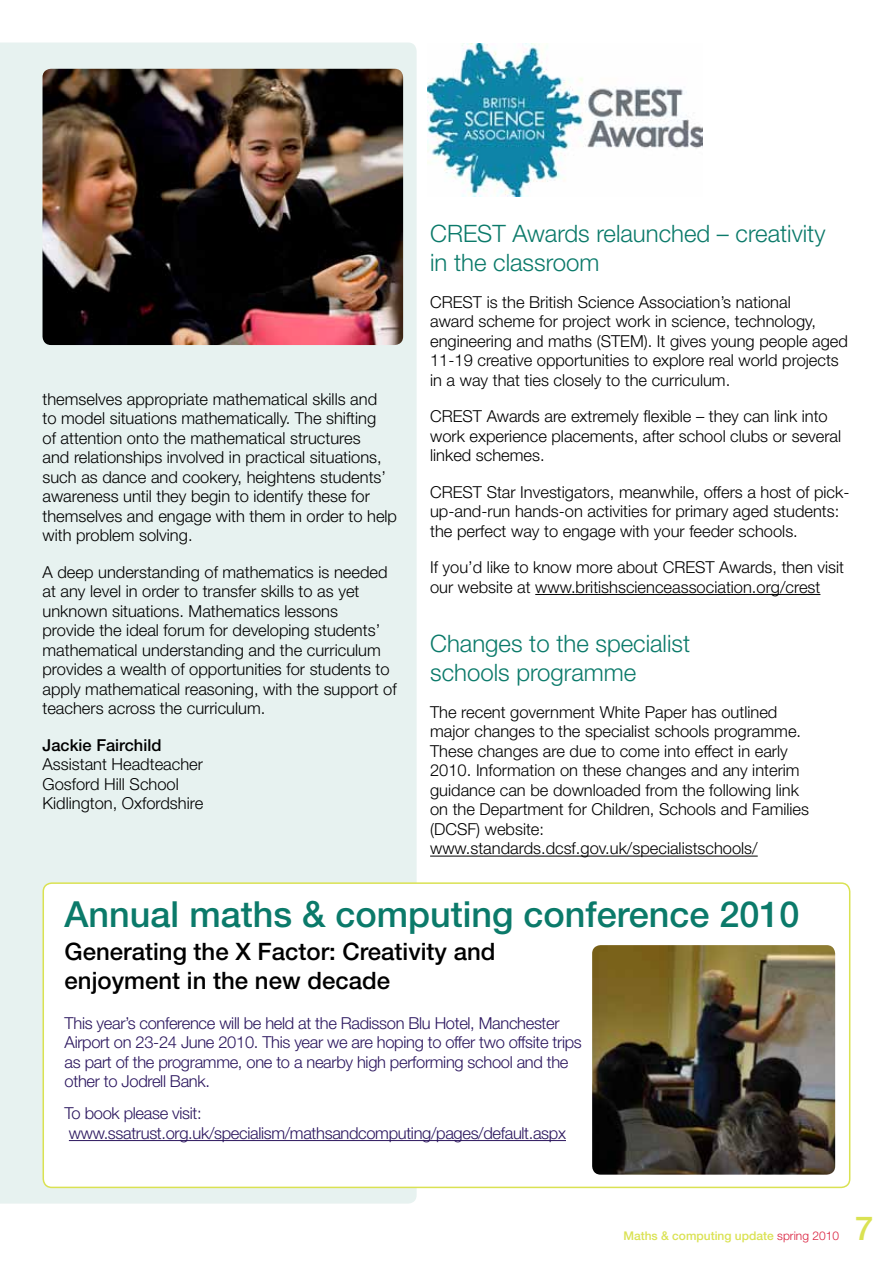
<style>
.page{position:relative;width:893px;height:1263px;background:#fff}
.page>*{position:absolute;margin:0;border:0;box-sizing:border-box;transform-origin:0 0}
.t1{font:500 36px "Helvetica Neue";color:#0b7a6a}
.t2{font:300 24px/29.5px "Helvetica Neue";color:#0b7a6a}
.t3{font:500 24px/28.8px "Helvetica Neue";color:#000}
.t4{font:300 16.5px/19.5px "Helvetica Neue";color:#000}
.t5{font:300 16.5px/19.5px "Helvetica Neue";letter-spacing:-.02em;color:#2b165e}
.t6{font:500 16.5px "Helvetica Neue";color:#000}
.t7{font:500 12px "Helvetica Neue";color:#dae252}
.s1{font-weight:300;color:#da1f3d}
.s2{font-size:33px}
</style>
<div class="page">
<div style="left:0;top:43px;width:417px;height:1160px;background:#e7f2f0"></div>
<img style="left:43px;top:69px;width:360px;height:276px">
<div style="left:43px;top:883px;width:807px;height:304px;background:#fff;border-radius:9px"></div>
<div style="left:43px;top:882px;width:807px;height:306px;border:2px solid #dae252;border-radius:9px"></div>
<hr style="left:69px;top:1140px;width:497px;height:1px;background:#2b165e">
<img style="left:592px;top:945px;width:243px;height:230px">
<hr style="left:535px;top:594px;width:285px;height:1px;background:#000">
<hr style="left:430px;top:856px;width:328px;height:1px;background:#000">
<img style="left:427px;top:44px;width:276px;height:152px">
<p class="t4" style="left:43px;top:389px;width:356px">themselves appropriate mathematical skills and<br>to model situations mathematically. The shifting<br>of attention onto the mathematical structures<br>and relationships involved in practical situations, such as dance and cookery, heightens students’ awareness until they begin to identify these for themselves and engage with them in order to help with problem solving.</p>
<p class="t4" style="left:43px;top:562px;width:356px">A deep understanding of mathematics is needed at any level in order to transfer skills to as yet unknown situations. Mathematics lessons<br>provide the ideal forum for developing students’ mathematical understanding and the curriculum provides a wealth of opportunities for students to apply mathematical reasoning, with the support of teachers across the curriculum.</p>
<p class="t6" style="left:43px;top:735px;width:120px">Jackie Fairchild</p>
<p class="t4" style="left:43px;top:754px;width:162px">Assistant Headteacher<br>Gosford Hill School<br>Kidlington, Oxfordshire</p>
<h2 class="t2" style="left:430px;top:218px;width:397px">CREST Awards relaunched – creativity in the classroom</h2>
<p class="t4" style="left:430px;top:292px;width:419px">CREST is the British Science Association’s national<br>award scheme for project work in science, technology, engineering and maths (STEM). It gives young people aged 11-19 creative opportunities to explore real world projects in a way that ties closely to the curriculum.</p>
<p class="t4" style="left:430px;top:406px;width:413px">CREST Awards are extremely flexible – they can link into work experience placements, after school clubs or several linked schemes.</p>
<p class="t4" style="left:430px;top:482px;width:421px">CREST Star Investigators, meanwhile, offers a host of pick&shy;up-and-run hands-on activities for primary aged students: the perfect way to engage with your feeder schools.</p>
<p class="t4" style="left:430px;top:557px;width:415px">If you’d like to know more about CREST Awards, then visit our website at www.britishscienceassociation.org/crest</p>
<h2 class="t2" style="left:430px;top:628px;width:262px">Changes to the specialist schools programme</h2>
<p class="t4" style="left:430px;top:702px;width:380px">The recent government White Paper has outlined major changes to the specialist schools programme.<br>These changes are due to come into effect in early 2010. Information on these changes and any interim guidance can be downloaded from the following link on the Department for Children, Schools and Families (DCSF) website: www.standards.dcsf.gov.uk/specialistschools/</p>
<h1 class="t1" style="left:65px;top:892px;width:736px">Annual maths &amp; computing conference 2010</h1>
<h2 class="t3" style="left:65px;top:936px;width:432px">Generating the X Factor: Creativity and enjoyment in the new decade</h2>
<p class="t5" style="left:65px;top:1013px;width:519px">This year’s conference will be held at the Radisson Blu Hotel, Manchester Airport on 23-24 June 2010. This year we are hoping to offer two offsite trips as part of the programme, one to a nearby high performing school and the other to Jodrell Bank.</p>
<p class="t5" style="left:65px;top:1103px;width:503px">To book please visit: www.ssatrust.org.uk/specialism/mathsandcomputing/pages/default.aspx</p>
<p class="t7" style="left:623px;top:1228px;width:251px">Maths &amp; computing update <span class="s1">spring 2010</span> <span class="s2">7</span></p>
</div>
